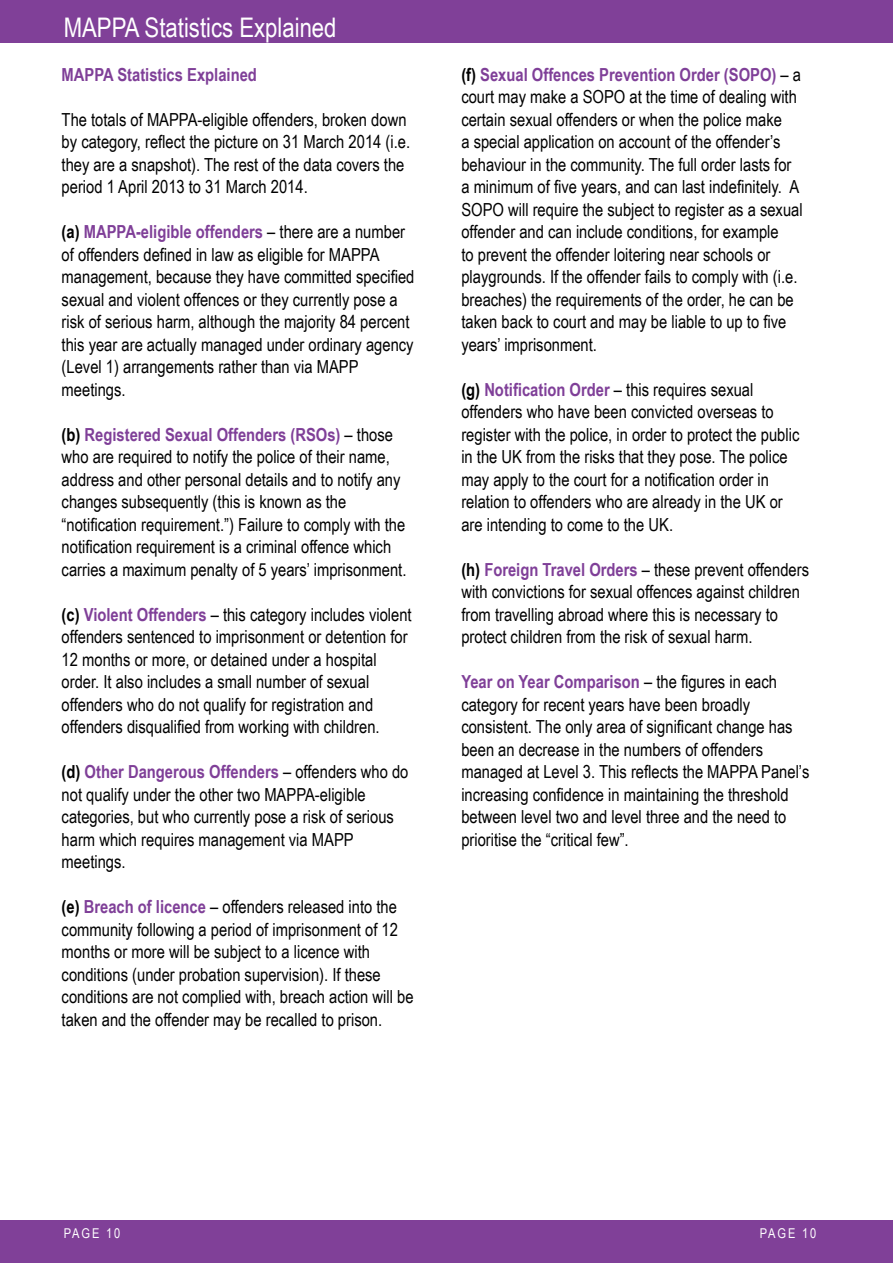
<style>
.page{position:relative;width:893px;height:1263px;background:#fff}
.page>*{position:absolute;margin:0;border:0;box-sizing:border-box;transform-origin:0 0}
.t1{font:27px "Arial Narrow";color:#fff}
.t2{font:18px/22.5px "Arial Narrow";color:#000}
.t3{font:700 18px "Arial Narrow";color:#7f3f98}
.t4{font:13.5px "Arial Narrow";letter-spacing:.14em;color:#fff}
.s1{font-weight:700}
.s2{font-weight:700;color:#7f3f98}
</style>
<div class="page">
<div style="left:0;top:0;width:893px;height:43px;background:#804098"></div>
<div style="left:0;top:1220px;width:893px;height:43px;background:#804098"></div>
<h1 class="t1" style="left:64px;top:12px;width:274px">MAPPA Statistics Explained</h1>
<p class="t3" style="left:62px;top:64px;width:197px">MAPPA Statistics Explained</p>
<p class="t2" style="left:62px;top:108px;width:350px">The totals of MAPPA-eligible offenders, broken down by category, reflect the picture on 31 March 2014 (i.e. they are a snapshot). The rest of the data covers the period 1 April 2013 to 31 March 2014.</p>
<p class="t2" style="left:62px;top:220px;width:354px"><span class="s1">(a)</span> <span class="s2">MAPPA-eligible offenders</span> – there are a number of offenders defined in law as eligible for MAPPA management, because they have committed specified sexual and violent offences or they currently pose a risk of serious harm, although the majority 84 percent this year are actually managed under ordinary agency (Level 1) arrangements rather than via MAPP meetings.</p>
<p class="t2" style="left:62px;top:423px;width:346px"><span class="s1">(b)</span> <span class="s2">Registered Sexual Offenders (RSOs)</span> – those who are required to notify the police of their name, address and other personal details and to notify any changes subsequently (this is known as the “notification requirement.”) Failure to comply with the notification requirement is a criminal offence which carries a maximum penalty of 5 years’ imprisonment.</p>
<p class="t2" style="left:62px;top:603px;width:352px"><span class="s1">(c)</span> <span class="s2">Violent Offenders</span> – this category includes violent offenders sentenced to imprisonment or detention for 12 months or more, or detained under a hospital order. It also includes a small number of sexual offenders who do not qualify for registration and offenders disqualified from working with children.</p>
<p class="t2" style="left:62px;top:760px;width:348px"><span class="s1">(d)</span> <span class="s2">Other Dangerous Offenders</span> – offenders who do not qualify under the other two MAPPA-eligible categories, but who currently pose a risk of serious harm which requires management via MAPP meetings.</p>
<p class="t2" style="left:62px;top:895px;width:353px"><span class="s1">(e)</span> <span class="s2">Breach of licence</span> – offenders released into the community following a period of imprisonment of 12 months or more will be subject to a licence with conditions (under probation supervision). If these conditions are not complied with, breach action will be taken and the offender may be recalled to prison.</p>
<p class="t2" style="left:461px;top:63px;width:343px"><span class="s1">(f)</span> <span class="s2">Sexual Offences Prevention Order (SOPO)</span> – a court may make a SOPO at the time of dealing with certain sexual offenders or when the police make<br>a special application on account of the offender’s behaviour in the community. The full order lasts for a minimum of five years, and can last indefinitely. A SOPO will require the subject to register as a sexual offender and can include conditions, for example<br>to prevent the offender loitering near schools or playgrounds. If the offender fails to comply with (i.e. breaches) the requirements of the order, he can be taken back to court and may be liable to up to five years’ imprisonment.</p>
<p class="t2" style="left:461px;top:378px;width:340px"><span class="s1">(g)</span> <span class="s2">Notification Order</span> – this requires sexual offenders who have been convicted overseas to register with the police, in order to protect the public in the UK from the risks that they pose. The police may apply to the court for a notification order in relation to offenders who are already in the UK or are intending to come to the UK.</p>
<p class="t2" style="left:461px;top:558px;width:349px"><span class="s1">(h)</span> <span class="s2">Foreign Travel Orders</span> – these prevent offenders with convictions for sexual offences against children from travelling abroad where this is necessary to protect children from the risk of sexual harm.</p>
<p class="t2" style="left:461px;top:670px;width:349px"><span class="s2">Year on Year Comparison</span> – the figures in each category for recent years have been broadly consistent. The only area of significant change has been an decrease in the numbers of offenders managed at Level 3. This reflects the MAPPA Panel’s increasing confidence in maintaining the threshold between level two and level three and the need to prioritise the “critical few”.</p>
<p class="t4" style="left:64px;top:1225px;width:58px">PAGE 10</p>
<p class="t4" style="left:760px;top:1225px;width:58px">PAGE 10</p>
</div>
